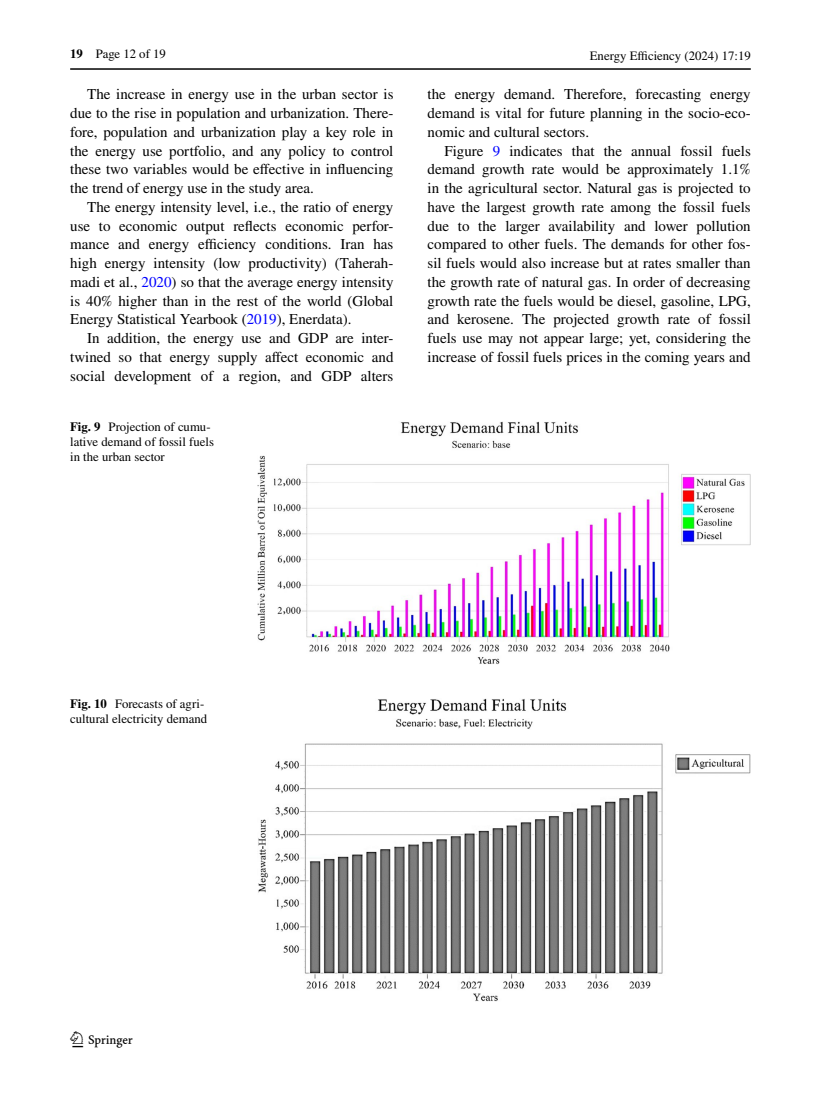
<style>
.page{position:relative;width:821px;height:1106px;background:#fff}
.page>*{position:absolute;margin:0;border:0;box-sizing:border-box;transform-origin:0 0}
.t1{font:22.5px "Springnew Regular 2";color:#000}
.t2{font:15px/18.8px "STIX";color:#000;text-align:justify}
.t3{font:12.75px/15px "STIX";color:#000}
.s1{font-weight:700}
.s2{color:#00f}
</style>
<div class="page">
<hr style="left:70px;top:68px;width:680px;height:2px;background:#000">
<img style="left:257px;top:422px;width:493px;height:242px">
<img style="left:258px;top:699px;width:492px;height:302px">
<p class="t3" style="left:70px;top:47px;width:97px"><span class="s1">19</span> Page 12 of 19</p>
<p class="t2" style="left:70px;top:86px;width:325px;text-indent:17px">The increase in energy use in the urban sector is due to the rise in population and urbanization. There&shy;fore, population and urbanization play a key role in the energy use portfolio, and any policy to control these two variables would be effective in influencing the trend of energy use in the study area.</p>
<p class="t2" style="left:70px;top:198px;width:325px;text-indent:17px">The energy intensity level, i.e., the ratio of energy use to economic output reflects economic perfor&shy;mance and energy efficiency conditions. Iran has high energy intensity (low productivity) (Taherah&shy;madi et al., <span class="s2">2020</span>) so that the average energy intensity is 40% higher than in the rest of the world (Global Energy Statistical Yearbook (<span class="s2">2019</span>), Enerdata).</p>
<p class="t2" style="left:70px;top:330px;width:325px;text-indent:17px">In addition, the energy use and GDP are inter&shy;twined so that energy supply affect economic and social development of a region, and GDP alters</p>
<p class="t3" style="left:70px;top:420px;width:145px"><span class="s1">Fig. 9</span> Projection of cumu&shy;lative demand of fossil fuels in the urban sector</p>
<p class="t3" style="left:590px;top:49px;width:162px">Energy Efficiency (2024) 17:19</p>
<p class="t2" style="left:427px;top:86px;width:325px">the energy demand. Therefore, forecasting energy demand is vital for future planning in the socio-eco&shy;nomic and cultural sectors.</p>
<p class="t2" style="left:427px;top:142px;width:325px;text-indent:17px">Figure <span class="s2">9</span> indicates that the annual fossil fuels demand growth rate would be approximately 1.1% in the agricultural sector. Natural gas is projected to have the largest growth rate among the fossil fuels due to the larger availability and lower pollution compared to other fuels. The demands for other fos&shy;sil fuels would also increase but at rates smaller than the growth rate of natural gas. In order of decreasing growth rate the fuels would be diesel, gasoline, LPG, and kerosene. The projected growth rate of fossil fuels use may not appear large; yet, considering the increase of fossil fuels prices in the coming years and</p>
<p class="t3" style="left:70px;top:697px;width:138px"><span class="s1">Fig. 10</span> Forecasts of agri&shy;cultural electricity demand</p>
<h1 class="t1" style="left:72px;top:1031px;width:62px">1 3</h1>
</div>
